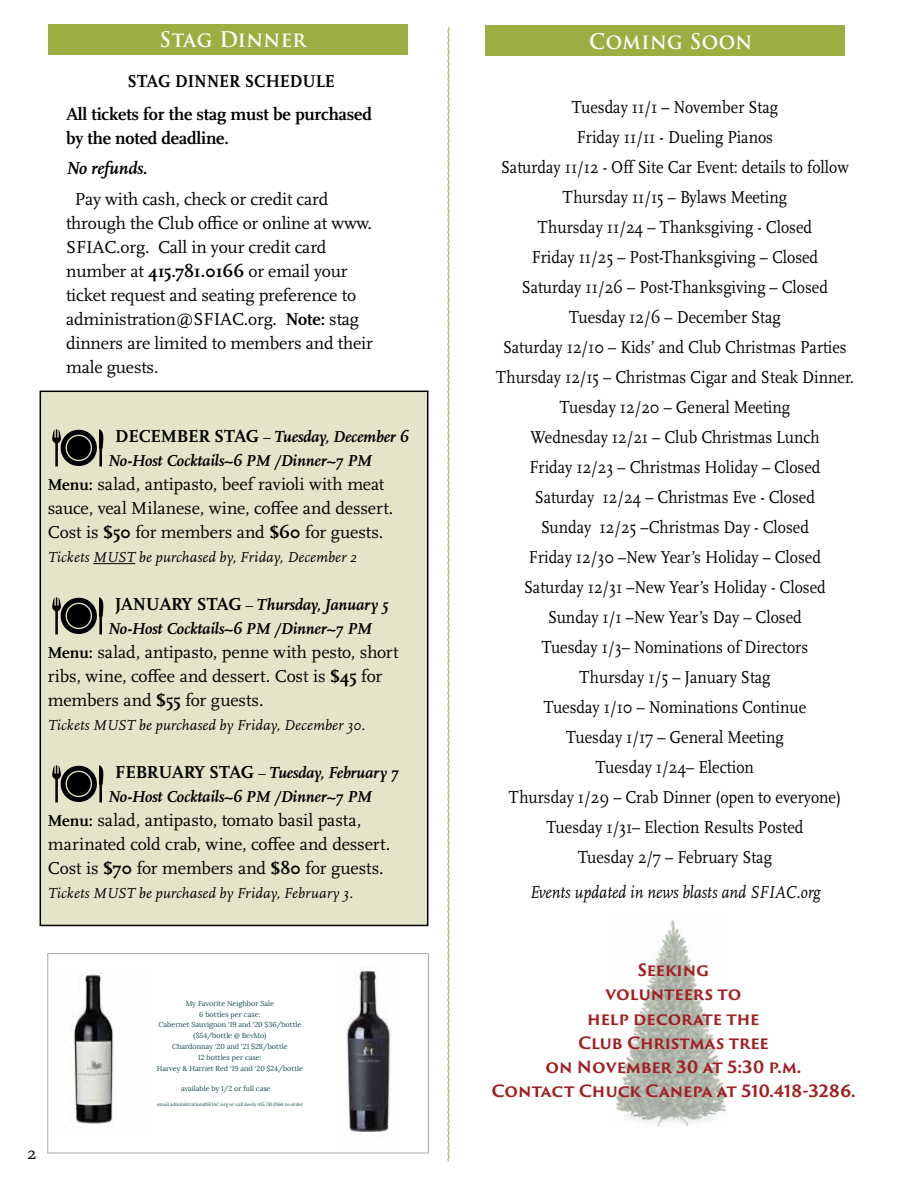
<style>
.page{position:relative;width:918px;height:1188px;background:#fff}
.page>*{position:absolute;margin:0;border:0;box-sizing:border-box;transform-origin:0 0}
.t1{font:700 21px "Trajan Pro";letter-spacing:.025em;color:#fff;scale:.95 1}
.t2{font:18px/30px "Scala Pro";color:#000;text-align:center;scale:.9 1}
.t3{font:18px/24px "Scala Pro";color:#000}
.t4{font:700 18px/32.1px "Scala Pro";letter-spacing:-.01em;color:#000;scale:.95 1}
.t5{font:italic 18px "Scala Pro";color:#000;scale:.9 1}
.t6{font:700 18px "Scala Pro";letter-spacing:-.01em;color:#000}
.t7{font:italic 700 18px "Scala Pro";letter-spacing:-.01em;color:#000}
.t8{font:italic 700 16.5px/24px "Scala Pro";letter-spacing:-.01em;color:#000}
.t9{font:700 16.5px/24px "Trajan Sans Pro";letter-spacing:-.005em;color:#a11e21;text-align:center}
.t10{font:italic 15px "Scala Pro";letter-spacing:.01em;color:#000}
.t11{font:7.2px "Lora";color:#174c4f}
.t12{font:4.8px "Lora";color:#174c4f}
.s1{font-weight:700}
.s2{font-style:normal;font-size:18px}
.s3{font-weight:400;font-size:15px}
.s4{font-weight:700;font-size:16.5px}
</style>
<div class="page">
<div style="left:48px;top:24px;width:359px;height:31px;background:#9ead42"></div>
<div style="left:486px;top:26px;width:359px;height:30px;background:#9ead42"></div>
<div style="left:40px;top:391px;width:388px;height:534px;background:#e3e4c8"></div>
<hr style="left:93px;top:563px;width:42px;height:1px;background:#000">
<div style="left:40px;top:391px;width:388px;height:535px;border:2px solid #000"></div>
<svg style="left:447px;top:26px;width:3px;height:1136px"></svg>
<img style="left:616px;top:920px;width:112px;height:207px">
<img style="left:346px;top:970px;width:45px;height:162px">
<img style="left:70px;top:972px;width:44px;height:152px">
<div style="left:47px;top:953px;width:382px;height:200px;border:1px solid #a7a9ac"></div>
<p class="t1" style="left:160px;top:27px;width:156px">Stag Dinner</p>
<p class="t1" style="left:589px;top:28px;width:173px">Coming Soon</p>
<p class="t4" style="left:66px;top:66px;width:324px;text-indent:61px">STAG DINNER SCHEDULE<br>All tickets for the stag must be purchased</p>
<p class="t6" style="left:66px;top:127px;width:164px">by the noted deadline.</p>
<p class="t7" style="left:66px;top:158px;width:83px">No refunds.</p>
<p class="t3" style="left:66px;top:187px;width:308px;text-indent:9px">Pay with cash, check or credit card through the Club office or online at www.<br>SFIAC.org. Call in your credit card number at <span class="s1">415.781.0166</span> or email your ticket request and seating preference to administration@SFIAC.org. <span class="s1">Note:</span> stag dinners are limited to members and their male guests.</p>
<p class="t8" style="left:108px;top:425px;width:302px;text-indent:7px"><span class="s2">DECEMBER STAG</span> <span class="s3">–</span> Tuesday, December 6<br>No-Host Cocktails~6 PM /Dinner~7 PM</p>
<p class="t3" style="left:48px;top:472px;width:347px"><span class="s4">Menu:</span> salad, antipasto, beef ravioli with meat sauce, veal Milanese, wine, coffee and dessert.<br>Cost is <span class="s1">$50</span> for members and <span class="s1">$60</span> for guests.</p>
<p class="t10" style="left:48px;top:549px;width:310px">Tickets MUST be purchased by, Friday, December 2</p>
<p class="t8" style="left:108px;top:593px;width:282px;text-indent:7px"><span class="s2">JANUARY STAG</span> <span class="s3">–</span> Thursday, January 5<br>No-Host Cocktails~6 PM /Dinner~7 PM</p>
<p class="t3" style="left:48px;top:640px;width:352px"><span class="s4">Menu:</span> salad, antipasto, penne with pesto, short ribs, wine, coffee and dessert. Cost is <span class="s1">$45</span> for members and <span class="s1">$55</span> for guests.</p>
<p class="t10" style="left:48px;top:717px;width:319px">Tickets MUST be purchased by Friday, December 30.</p>
<p class="t8" style="left:108px;top:761px;width:292px;text-indent:7px"><span class="s2">FEBRUARY STAG</span> <span class="s3">–</span> Tuesday, February 7<br>No-Host Cocktails~6 PM /Dinner~7 PM</p>
<p class="t3" style="left:48px;top:808px;width:344px"><span class="s4">Menu:</span> salad, antipasto, tomato basil pasta, marinated cold crab, wine, coffee and dessert.<br>Cost is <span class="s1">$70</span> for members and <span class="s1">$80</span> for guests.</p>
<p class="t10" style="left:48px;top:885px;width:307px">Tickets MUST be purchased by Friday, February 3.</p>
<p class="t2" style="left:496px;top:93px;width:399px">Tuesday 11/1 – November Stag<br>Friday 11/11 - Dueling Pianos<br>Saturday 11/12 - Off Site Car Event: details to follow Thursday 11/15 – Bylaws Meeting<br>Thursday 11/24 – Thanksgiving - Closed<br>Friday 11/25 – Post-Thanksgiving – Closed<br>Saturday 11/26 – Post-Thanksgiving – Closed Tuesday 12/6 – December Stag<br>Saturday 12/10 – Kids’ and Club Christmas Parties Thursday 12/15 – Christmas Cigar and Steak Dinner.<br>Tuesday 12/20 – General Meeting<br>Wednesday 12/21 – Club Christmas Lunch<br>Friday 12/23 – Christmas Holiday – Closed<br>Saturday 12/24 – Christmas Eve - Closed<br>Sunday 12/25 –Christmas Day - Closed<br>Friday 12/30 –New Year’s Holiday – Closed<br>Saturday 12/31 –New Year’s Holiday - Closed<br>Sunday 1/1 –New Year’s Day – Closed<br>Tuesday 1/3– Nominations of Directors<br>Thursday 1/5 – January Stag<br>Tuesday 1/10 – Nominations Continue<br>Tuesday 1/17 – General Meeting<br>Tuesday 1/24– Election<br>Thursday 1/29 – Crab Dinner (open to everyone)<br>Tuesday 1/31– Election Results Posted<br>Tuesday 2/7 – February Stag</p>
<p class="t5" style="left:530px;top:882px;width:324px">Events updated in news blasts and SFIAC.org</p>
<p class="t3" style="left:27px;top:1141px;width:11px">2</p>
<p class="t11" style="left:186px;top:999px;width:90px">My Favorite Neighbor Sale</p>
<p class="t11" style="left:158px;top:1021px;width:144px">Cabernet Sauvignon ‘19 and ‘20 $36/bottle</p>
<p class="t11" style="left:199px;top:1010px;width:63px">6 bottles per case:</p>
<p class="t11" style="left:172px;top:1042px;width:117px">Chardonnay ‘20 and ‘21 $28/bottle</p>
<p class="t11" style="left:157px;top:1064px;width:148px">Harvey &amp; Harriet Red ‘19 and ‘20 $24/bottle</p>
<p class="t11" style="left:194px;top:1031px;width:74px">($54/bottle @ BevMo)</p>
<p class="t11" style="left:198px;top:1053px;width:65px">12 bottles per case:</p>
<p class="t11" style="left:181px;top:1084px;width:91px">available by 1/2 or full case</p>
<p class="t12" style="left:157px;top:1101px;width:148px">email administration@SFIAC.org or call Keely 415.781.0166 to order</p>
<p class="t9" style="left:491px;top:958px;width:366px">Seeking<br>volunteers to<br>help decorate the<br>Club Christmas tree<br>on November 30 at 5:30 p.m.<br>Contact Chuck Canepa at 510.418-3286.</p>
</div>
